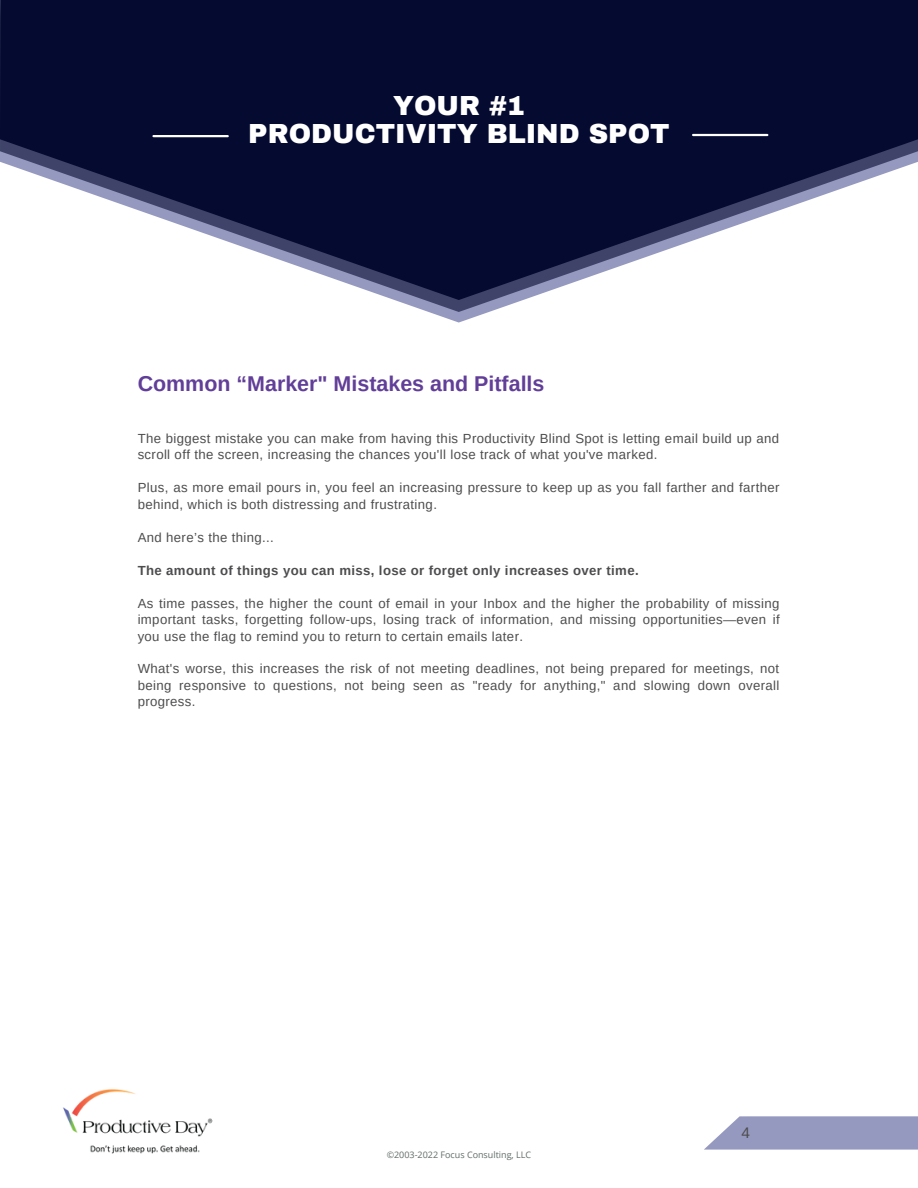
<style>
.page{position:relative;width:918px;height:1188px;background:#fff}
.page>*{position:absolute;margin:0;border:0;box-sizing:border-box;transform-origin:0 0}
.t1{font:900 27px/28.2px "Archivo";color:#fff;text-align:center}
.t2{font:700 21.45px "Arimo";color:#613e98}
.t3{font:15.3px "Arimo";color:#4d4d4f}
.t4{font:13.2px/16.5px "Arimo";letter-spacing:.03em;color:#4d4d4f}
.t5{font:700 13.2px "Arimo";letter-spacing:.03em;color:#4d4d4f}
.t6{font:9px "Open Sans";color:#616d69}
</style>
<div class="page">
<img style="left:63px;top:1089px;width:150px;height:65px">
<svg style="left:704px;top:1116px;width:214px;height:34px"></svg>
<svg style="left:395px;top:300px;width:128px;height:12px"></svg>
<svg style="left:0;top:0;width:918px;height:300px;fill:#050a30"></svg>
<hr style="left:693px;top:134px;width:74px;height:2px;background:#fff">
<hr style="left:154px;top:135px;width:74px;height:2px;background:#fff">
<h1 class="t1" style="left:248px;top:92px;width:423px">YOUR #1<br>PRODUCTIVITY BLIND SPOT</h1>
<h2 class="t2" style="left:138px;top:372px;width:408px">Common “Marker" Mistakes and Pitfalls</h2>
<p class="t4" style="left:138px;top:430px;width:643px">The biggest mistake you can make from having this Productivity Blind Spot is letting email build up and scroll off the screen, increasing the chances you'll lose track of what you've marked.</p>
<p class="t4" style="left:138px;top:479px;width:643px">Plus, as more email pours in, you feel an increasing pressure to keep up as you fall farther and farther behind, which is both distressing and frustrating.</p>
<p class="t4" style="left:138px;top:529px;width:138px">And here’s the thing...</p>
<p class="t5" style="left:138px;top:563px;width:503px">The amount of things you can miss, lose or forget only increases over time.</p>
<p class="t4" style="left:138px;top:595px;width:644px;text-align:justify">As time passes, the higher the count of email in your Inbox and the higher the probability of missing important tasks, forgetting follow-ups, losing track of information, and missing opportunities—even if you use the flag to remind you to return to certain emails later.</p>
<p class="t4" style="left:138px;top:661px;width:643px;text-align:justify">What's worse, this increases the risk of not meeting deadlines, not being prepared for meetings, not being responsive to questions, not being seen as "ready for anything," and slowing down overall progress.</p>
<p class="t6" style="left:387px;top:1148px;width:146px">©2003-2022 Focus Consulting, LLC</p>
<p class="t3" style="left:741px;top:1124px;width:10px">4</p>
</div>
